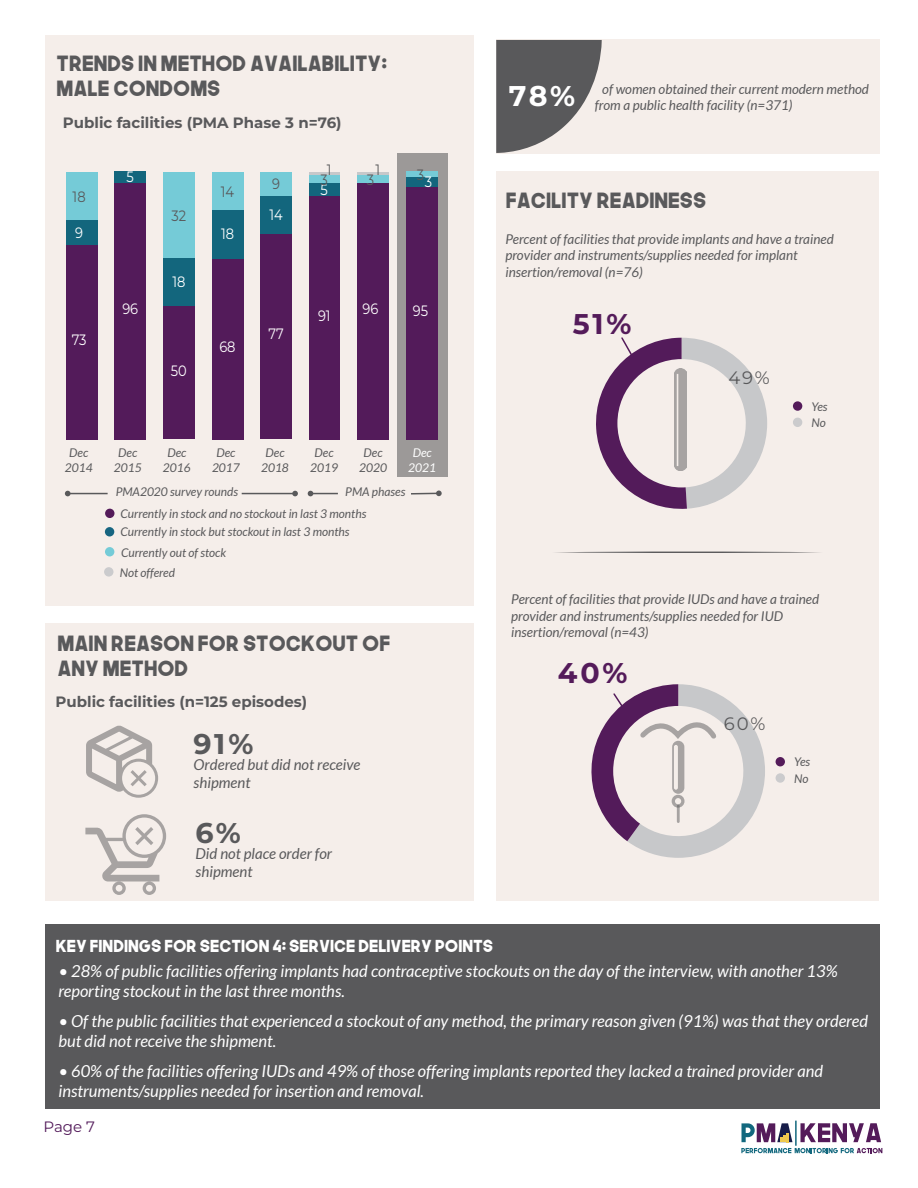
<style>
.page{position:relative;width:918px;height:1188px;background:#fff}
.page>*{position:absolute;margin:0;border:0;box-sizing:border-box;transform-origin:0 0}
.t1{font:700 28.5px "Montserrat";color:#541b5a}
.t2{font:700 28.5px "Montserrat";color:#59595b}
.t3{font:21px/25.2px "The Next Font";color:#59595b}
.t4{font:18px "Montserrat";color:#59595b}
.t5{font:italic 16.5px/19.8px "Lato";color:#fff}
.t6{font:16.5px "The Next Font";color:#fff}
.t7{font:700 15px "Montserrat";color:#59595b}
.t8{font:italic 15px/18px "Lato";color:#59595b}
.t9{font:15px "Montserrat";color:#fff;scale:.87 1}
.t10{font:15px "Montserrat";color:#59595b;scale:.87 1}
.t11{font:15px "Montserrat";color:#531b5a}
.t12{font:italic 13.5px/16.5px "Lato";color:#59595b}
.t13{font:italic 12px/14.4px "Lato";color:#59595b;text-align:center}
.t14{font:italic 12px/14.4px "Lato";color:#fff;text-align:center}
</style>
<div class="page">
<div style="left:45px;top:35px;width:429px;height:571px;background:#f5eeea"></div>
<div style="left:496px;top:172px;width:383px;height:729px;background:#f5eeea"></div>
<div style="left:46px;top:624px;width:428px;height:277px;background:#f5eeea"></div>
<div style="left:398px;top:153px;width:50px;height:323px;background:#9c9998"></div>
<div style="left:115px;top:183px;width:31px;height:256px;background:#531b5a"></div>
<div style="left:115px;top:172px;width:31px;height:11px;background:#13667d"></div>
<div style="left:66px;top:245px;width:31px;height:194px;background:#531b5a"></div>
<div style="left:66px;top:220px;width:31px;height:25px;background:#13667d"></div>
<div style="left:66px;top:173px;width:31px;height:47px;background:#75cbd7"></div>
<div style="left:163px;top:306px;width:31px;height:133px;background:#531b5a"></div>
<div style="left:163px;top:258px;width:31px;height:48px;background:#13667d"></div>
<div style="left:163px;top:173px;width:31px;height:85px;background:#75cbd7"></div>
<div style="left:212px;top:258px;width:31px;height:181px;background:#531b5a"></div>
<div style="left:212px;top:210px;width:31px;height:48px;background:#13667d"></div>
<div style="left:212px;top:173px;width:31px;height:37px;background:#75cbd7"></div>
<div style="left:261px;top:233px;width:31px;height:206px;background:#531b5a"></div>
<div style="left:261px;top:196px;width:31px;height:37px;background:#13667d"></div>
<div style="left:261px;top:173px;width:31px;height:23px;background:#75cbd7"></div>
<div style="left:406px;top:186px;width:32px;height:253px;background:#531b5a"></div>
<div style="left:406px;top:177px;width:32px;height:9px;background:#13667d"></div>
<div style="left:406px;top:172px;width:32px;height:5px;background:#75cbd7"></div>
<div style="left:309px;top:196px;width:31px;height:243px;background:#531b5a"></div>
<div style="left:309px;top:183px;width:31px;height:13px;background:#13667d"></div>
<div style="left:309px;top:175px;width:31px;height:8px;background:#75cbd7"></div>
<hr style="left:309px;top:173px;width:31px;height:2px;background:#c7c8ca">
<div style="left:358px;top:183px;width:31px;height:256px;background:#531b5a"></div>
<div style="left:358px;top:175px;width:31px;height:8px;background:#75cbd7"></div>
<hr style="left:358px;top:173px;width:31px;height:2px;background:#c7c8ca">
<hr style="left:795px;top:1121px;width:2px;height:25px;background:#12677d">
<svg style="left:741px;top:1123px;width:51px;height:19px"></svg>
<svg style="left:741px;top:1148px;width:141px;height:5px"></svg>
<svg style="left:800px;top:1123px;width:81px;height:19px"></svg>
<div style="left:46px;top:924px;width:834px;height:185px;background:#59595b"></div>
<div style="left:496px;top:39px;width:383px;height:115px;background:#f5eeea"></div>
<svg style="left:496px;top:40px;width:106px;height:113px"></svg>
<div style="left:104px;top:567px;width:9px;height:10px;background:#cbcbcd;border-radius:50%"></div>
<div style="left:105px;top:547px;width:9px;height:9px;background:#75cbd7;border-radius:50%"></div>
<div style="left:105px;top:527px;width:9px;height:9px;background:#166581;border-radius:50%"></div>
<div style="left:105px;top:509px;width:9px;height:9px;background:#541b5a;border-radius:50%"></div>
<svg style="left:86px;top:726px;width:72px;height:72px"></svg>
<svg style="left:596px;top:337px;width:171px;height:172px"></svg>
<div style="left:793px;top:401px;width:9px;height:10px;background:#541b5a;border-radius:50%"></div>
<div style="left:793px;top:418px;width:9px;height:9px;background:#cbcbcd;border-radius:50%"></div>
<svg style="left:555px;top:551px;width:265px;height:2px"></svg>
<div style="left:776px;top:757px;width:9px;height:9px;background:#541b5a;border-radius:50%"></div>
<div style="left:776px;top:773px;width:9px;height:10px;background:#cbcbcd;border-radius:50%"></div>
<svg style="left:591px;top:684px;width:174px;height:174px"></svg>
<div style="left:672px;top:795px;width:13px;height:13px;border:3px solid #59595b;border-radius:50%"></div>
<hr style="left:677px;top:806px;width:3px;height:16px;background:#59595b">
<hr style="left:68px;top:493px;width:40px;height:1px;background:#59595b">
<svg style="left:65px;top:491px;width:6px;height:5px"></svg>
<hr style="left:242px;top:493px;width:53px;height:1px;background:#59595b">
<svg style="left:292px;top:491px;width:6px;height:5px"></svg>
<svg style="left:308px;top:491px;width:30px;height:5px"></svg>
<svg style="left:411px;top:490px;width:31px;height:6px"></svg>
<svg style="left:85px;top:814px;width:81px;height:81px"></svg>
<p class="t3" style="left:57px;top:50px;width:332px">TRENDS IN METHOD AVAILABILITY:<br>MALE CONDOMS</p>
<p class="t7" style="left:63px;top:113px;width:280px">Public facilities (PMA Phase 3 n=76)</p>
<p class="t10" style="left:73px;top:187px;width:16px">18</p>
<p class="t9" style="left:75px;top:222px;width:11px">9</p>
<p class="t9" style="left:72px;top:330px;width:19px">73</p>
<p class="t9" style="left:127px;top:166px;width:10px">5</p>
<p class="t9" style="left:122px;top:299px;width:20px">96</p>
<p class="t10" style="left:172px;top:205px;width:18px">32</p>
<p class="t9" style="left:172px;top:272px;width:16px">18</p>
<p class="t9" style="left:171px;top:360px;width:20px">50</p>
<p class="t10" style="left:221px;top:181px;width:17px">14</p>
<p class="t9" style="left:221px;top:224px;width:16px">18</p>
<p class="t10" style="left:272px;top:174px;width:11px">9</p>
<p class="t9" style="left:269px;top:204px;width:17px">14</p>
<p class="t9" style="left:219px;top:336px;width:20px">68</p>
<p class="t9" style="left:268px;top:324px;width:19px">77</p>
<p class="t10" style="left:327px;top:160px;width:7px">1</p>
<p class="t10" style="left:321px;top:170px;width:10px">3</p>
<p class="t9" style="left:321px;top:180px;width:10px">5</p>
<p class="t9" style="left:318px;top:306px;width:16px">91</p>
<p class="t10" style="left:376px;top:160px;width:7px">1</p>
<p class="t10" style="left:367px;top:170px;width:10px">3</p>
<p class="t9" style="left:363px;top:299px;width:20px">96</p>
<p class="t10" style="left:417px;top:164px;width:10px">3</p>
<p class="t9" style="left:425px;top:172px;width:10px">3</p>
<p class="t9" style="left:413px;top:300px;width:19px">95</p>
<p class="t13" style="left:65px;top:446px;width:29px">Dec<br>2014</p>
<p class="t13" style="left:114px;top:446px;width:29px">Dec<br>2015</p>
<p class="t13" style="left:163px;top:446px;width:29px">Dec<br>2016</p>
<p class="t13" style="left:212px;top:446px;width:29px">Dec<br>2017</p>
<p class="t13" style="left:261px;top:446px;width:29px">Dec<br>2018</p>
<p class="t13" style="left:310px;top:446px;width:29px">Dec<br>2019</p>
<p class="t13" style="left:359px;top:446px;width:29px">Dec<br>2020</p>
<p class="t14" style="left:408px;top:446px;width:29px">Dec<br>2021</p>
<p class="t13" style="left:116px;top:485px;width:124px">PMA2020 survey rounds</p>
<p class="t13" style="left:345px;top:485px;width:62px">PMA phases</p>
<p class="t13" style="left:121px;top:506px;width:247px">Currently in stock and no stockout in last 3 months</p>
<p class="t13" style="left:120px;top:525px;width:231px">Currently in stock but stockout in last 3 months</p>
<p class="t13" style="left:121px;top:545px;width:107px">Currently out of stock</p>
<p class="t13" style="left:120px;top:566px;width:57px">Not offered</p>
<p class="t3" style="left:58px;top:629px;width:334px">MAIN REASON FOR STOCKOUT OF<br>ANY METHOD</p>
<p class="t7" style="left:56px;top:691px;width:253px">Public facilities (n=125 episodes)</p>
<h1 class="t2" style="left:193px;top:725px;width:61px">91%</h1>
<p class="t8" style="left:194px;top:756px;width:168px">Ordered but did not receive shipment</p>
<h1 class="t2" style="left:195px;top:814px;width:47px">6%</h1>
<p class="t8" style="left:196px;top:845px;width:138px">Did not place order for shipment</p>
<p class="t12" style="left:509px;top:81px;width:362px;text-indent:93px">of women obtained their current modern method<br><sup>78%</sup> from a public health facility (n=371)</p>
<p class="t3" style="left:506px;top:186px;width:202px">FACILITY READINESS</p>
<p class="t12" style="left:506px;top:231px;width:330px">Percent of facilities that provide implants and have a trained provider and instruments/supplies needed for implant insertion/removal (n=76)</p>
<h1 class="t1" style="left:573px;top:305px;width:60px">51%</h1>
<p class="t4" style="left:729px;top:366px;width:43px">49%</p>
<p class="t13" style="left:812px;top:398px;width:18px;line-height:16.2px;text-align:left">Yes<br>No</p>
<p class="t12" style="left:511px;top:591px;width:309px">Percent of facilities that provide IUDs and have a trained provider and instruments/supplies needed for IUD insertion/removal (n=43)</p>
<h1 class="t1" style="left:558px;top:654px;width:71px">40%</h1>
<p class="t4" style="left:724px;top:712px;width:43px">60%</p>
<p class="t13" style="left:794px;top:754px;width:18px;line-height:16.2px;text-align:left">Yes<br>No</p>
<p class="t6" style="left:56px;top:935px;width:439px">KEY FINDINGS FOR SECTION 4: SERVICE DELIVERY POINTS</p>
<p class="t5" style="left:58px;top:962px;width:781px">• 28% of public facilities offering implants had contraceptive stockouts on the day of the interview, with another 13% reporting stockout in the last three months.</p>
<p class="t5" style="left:58px;top:1012px;width:811px">• Of the public facilities that experienced a stockout of any method, the primary reason given (91%) was that they ordered but did not receive the shipment.</p>
<p class="t5" style="left:58px;top:1061px;width:766px">• 60% of the facilities offering IUDs and 49% of those offering implants reported they lacked a trained provider and instruments/supplies needed for insertion and removal.</p>
<p class="t11" style="left:44px;top:1116px;width:53px">Page 7</p>
</div>
